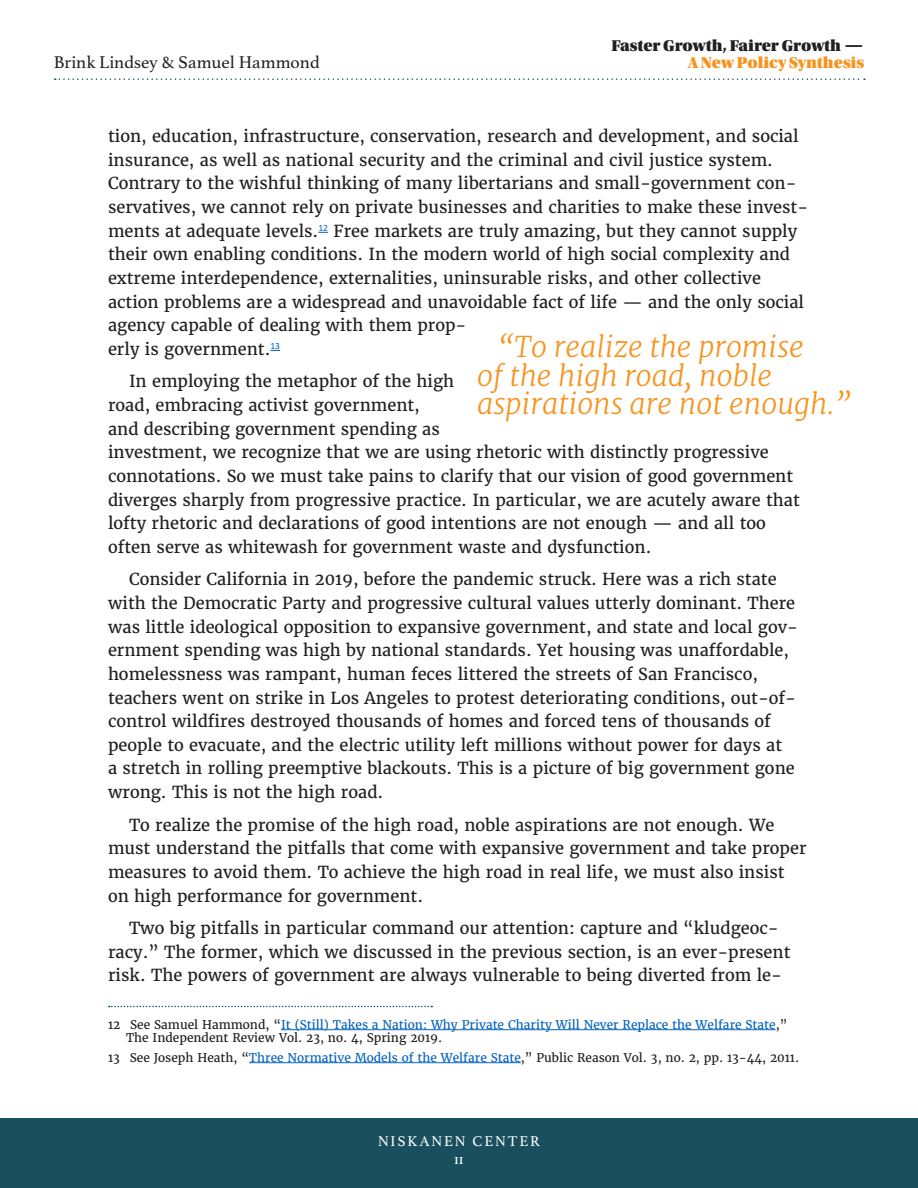
<style>
.page{position:relative;width:918px;height:1188px;background:#fff}
.page>*{position:absolute;margin:0;border:0;box-sizing:border-box;transform-origin:0 0}
.Block_quote{font:italic 300 28.5px/28.5px "Merriweather";color:#f7931d}
.t1{font:18px "Athelas";color:#231f20}
.Body{font:16.5px/23.7px "Merriweather";color:#231f20}
.t2{font:16.5px "Utopia Std Black Headline";color:#231f20}
.t3{font:16.5px "Utopia Std Black Headline";color:#f7931d}
.t4{font:15px "Athelas";letter-spacing:.12em;color:#fff}
.Footnote_text{font:12px/13.5px "Merriweather";color:#0563c1}
.Footnote_text-2{font:12px "Merriweather";color:#231f20}
.s1{font-family:"Merriweather";font-weight:800}
.s2{color:#231f20}
.s3{color:#0563c1}
</style>
<div class="page">
<div style="left:0;top:1119px;width:918px;height:69px;background:#1a505d"></div>
<svg style="left:55px;top:78px;width:810px;height:2px"></svg>
<svg style="left:109px;top:1006px;width:323px;height:1px"></svg>
<hr style="left:281px;top:1029px;width:495px;height:1px;background:#0563c1">
<hr style="left:249px;top:1062px;width:272px;height:1px;background:#0563c1">
<p class="t2" style="left:611px;top:37px;width:254px">Faster Growth, Fairer Growth <span class="s1">—</span></p>
<p class="t1" style="left:54px;top:52px;width:268px">Brink Lindsey &amp; Samuel Hammond</p>
<p class="t3" style="left:688px;top:54px;width:177px">A New Policy Synthesis</p>
<p class="Body" style="left:108px;top:125px;width:702px">tion, education, infrastructure, conservation, research and development, and social insurance, as well as national security and the criminal and civil justice system.<br>Contrary to the wishful thinking of many libertarians and small-government con&shy;servatives, we cannot rely on private businesses and charities to make these invest&shy;ments at adequate levels.<sup>12</sup> Free markets are truly amazing, but they cannot supply their own enabling conditions. In the modern world of high social complexity and extreme interdependence, externalities, uninsurable risks, and other collective action problems are a widespread and unavoidable fact of life — and the only social agency capable of dealing with them prop-<br>erly is government.<sup>13</sup></p>
<p class="Body" style="left:108px;top:370px;width:693px;text-indent:21px">In employing the metaphor of the high<br>road, embracing activist government,<br>and describing government spending as<br>investment, we recognize that we are using rhetoric with distinctly progressive connotations. So we must take pains to clarify that our vision of good government diverges sharply from progressive practice. In particular, we are acutely aware that lofty rhetoric and declarations of good intentions are not enough — and all too often serve as whitewash for government waste and dysfunction.</p>
<p class="Body" style="left:108px;top:568px;width:692px;text-indent:21px">Consider California in 2019, before the pandemic struck. Here was a rich state with the Democratic Party and progressive cultural values utterly dominant. There was little ideological opposition to expansive government, and state and local gov&shy;ernment spending was high by national standards. Yet housing was unaffordable, homelessness was rampant, human feces littered the streets of San Francisco, teachers went on strike in Los Angeles to protest deteriorating conditions, out-of&shy;control wildfires destroyed thousands of homes and forced tens of thousands of people to evacuate, and the electric utility left millions without power for days at<br>a stretch in rolling preemptive blackouts. This is a picture of big government gone wrong. This is not the high road.</p>
<p class="Body" style="left:108px;top:813px;width:700px;text-indent:21px">To realize the promise of the high road, noble aspirations are not enough. We must understand the pitfalls that come with expansive government and take proper measures to avoid them. To achieve the high road in real life, we must also insist on high performance for government.</p>
<p class="Body" style="left:108px;top:917px;width:684px;text-align:center">Two big pitfalls in particular command our attention: capture and “kludgeoc&shy;racy.” The former, which we discussed in the previous section, is an ever-present risk. The powers of government are always vulnerable to being diverted from le-</p>
<p class="Footnote_text" style="left:126px;top:1018px;width:663px;text-indent:-18px"><span class="s2">12 See Samuel Hammond, “</span>It (Still) Takes a Nation: Why Private Charity Will Never Replace the Welfare State<span class="s2">,”<br>The Independent Review Vol. 23, no. 4, Spring 2019.</span></p>
<p class="Footnote_text-2" style="left:108px;top:1050px;width:693px">13 See Joseph Heath, “<span class="s3">Three Normative Models of the Welfare State</span>,” Public Reason Vol. 3, no. 2, pp. 13-44, 2011.</p>
<p class="Block_quote" style="left:477px;top:333px;width:375px;text-indent:21px">“To realize the promise<br>of the high road, noble aspirations are not enough.”</p>
<p class="t4" style="left:378px;top:1132px;width:163px">NISKANEN CENTER</p>
<p class="t4" style="left:454px;top:1151px;width:11px">11</p>
</div>
